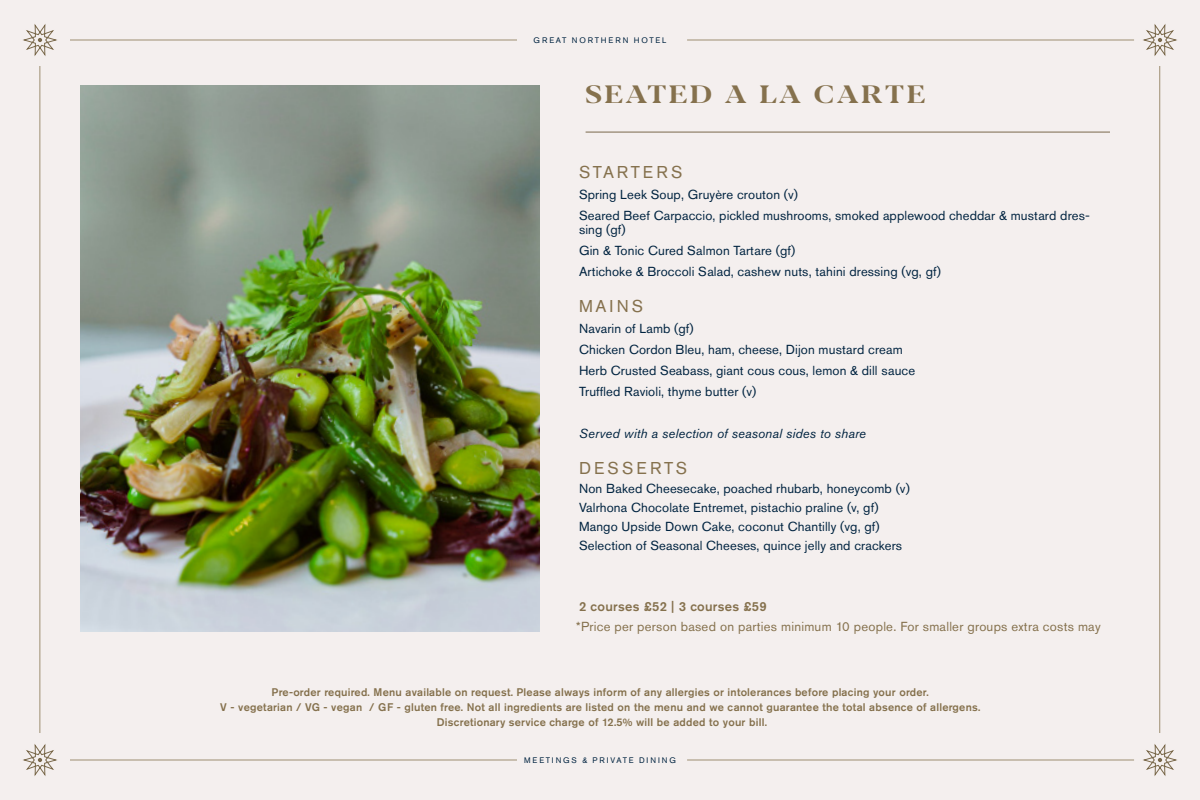
<style>
.page{position:relative;width:1200px;height:800px;background:#f4efee}
.page>*{position:absolute;margin:0;border:0;box-sizing:border-box;transform-origin:0 0}
.t1{font:700 25px "Blacker Pro Tit";letter-spacing:.1em;color:#85714d}
.Body{font:17px "Akzidenz Grotesk Pro";letter-spacing:.17em;color:#85714d}
.Body-2{font:13px/14px "Akzidenz Grotesk Pro";letter-spacing:.01em;color:#002340}
.t2{font:13px "Akzidenz Grotesk Pro";letter-spacing:.02em;color:#85714d}
.Body-3{font:italic 13px "Akzidenz Grotesk BE";letter-spacing:.01em;color:#002340}
.Body-4{font:500 13px "Akzidenz Grotesk Pro";letter-spacing:.02em;color:#85714d}
.t3{font:500 11px "Akzidenz Grotesk Pro";letter-spacing:.02em;color:#85714d}
.t4{font:8px "Akzidenz Grotesk Pro";letter-spacing:.23em;color:#002340}
</style>
<div class="page">
<svg style="left:1144px;top:25px;width:32px;height:30px"></svg>
<svg style="left:24px;top:25px;width:32px;height:30px"></svg>
<svg style="left:1144px;top:745px;width:32px;height:30px"></svg>
<svg style="left:24px;top:745px;width:32px;height:30px"></svg>
<hr style="left:1160px;top:66px;width:1px;height:667px;background:#9d8e71">
<hr style="left:40px;top:66px;width:1px;height:667px;background:#9d8e71">
<hr style="left:70px;top:40px;width:447px;height:1px;background:#9d8e71">
<hr style="left:70px;top:760px;width:447px;height:1px;background:#9d8e71">
<hr style="left:687px;top:40px;width:447px;height:1px;background:#9d8e71">
<hr style="left:687px;top:760px;width:447px;height:1px;background:#9d8e71">
<img style="left:80px;top:86px;width:460px;height:546px">
<hr style="left:586px;top:132px;width:524px;height:1px;background:#7a694b">
<p class="t4" style="left:534px;top:35px;width:134px">GREAT NORTHERN HOTEL</p>
<p class="t1" style="left:586px;top:76px;width:341px">SEATED A LA CARTE</p>
<p class="Body" style="left:579px;top:161px;width:105px">STARTERS</p>
<p class="Body-2" style="left:579px;top:188px;width:221px">Spring Leek Soup, Gruyère crouton (v)</p>
<p class="Body-2" style="left:579px;top:209px;width:512px">Seared Beef Carpaccio, pickled mushrooms, smoked applewood cheddar &amp; mustard dres&shy;sing (gf)</p>
<p class="Body-2" style="left:579px;top:244px;width:218px">Gin &amp; Tonic Cured Salmon Tartare (gf)</p>
<p class="Body-2" style="left:579px;top:265px;width:363px">Artichoke &amp; Broccoli Salad, cashew nuts, tahini dressing (vg, gf)</p>
<p class="Body" style="left:579px;top:295px;width:66px">MAINS</p>
<p class="Body-2" style="left:579px;top:322px;width:116px">Navarin of Lamb (gf)</p>
<p class="Body-2" style="left:579px;top:343px;width:325px">Chicken Cordon Bleu, ham, cheese, Dijon mustard cream</p>
<p class="Body-2" style="left:579px;top:364px;width:338px">Herb Crusted Seabass, giant cous cous, lemon &amp; dill sauce</p>
<p class="Body-2" style="left:579px;top:385px;width:179px">Truffled Ravioli, thyme butter (v)</p>
<p class="Body-3" style="left:579px;top:426px;width:289px">Served with a selection of seasonal sides to share</p>
<p class="Body" style="left:579px;top:457px;width:109px">DESSERTS</p>
<p class="Body-2" style="left:579px;top:482px;width:332px">Non Baked Cheesecake, poached rhubarb, honeycomb (v)</p>
<p class="Body-2" style="left:579px;top:501px;width:301px">Valrhona Chocolate Entremet, pistachio praline (v, gf)</p>
<p class="Body-2" style="left:579px;top:520px;width:302px">Mango Upside Down Cake, coconut Chantilly (vg, gf)</p>
<p class="Body-2" style="left:579px;top:539px;width:325px">Selection of Seasonal Cheeses, quince jelly and crackers</p>
<p class="Body-4" style="left:579px;top:598px;width:189px">2 courses £52 | 3 courses £59</p>
<p class="t2" style="left:576px;top:618px;width:526px">*Price per person based on parties minimum 10 people. For smaller groups extra costs may</p>
<p class="t3" style="left:272px;top:685px;width:659px">Pre-order required. Menu available on request. Please always inform of any allergies or intolerances before placing your order.</p>
<p class="t3" style="left:220px;top:700px;width:762px">V - vegetarian / VG - vegan / GF - gluten free. Not all ingredients are listed on the menu and we cannot guarantee the total absence of allergens.</p>
<p class="t3" style="left:437px;top:715px;width:332px">Discretionary service charge of 12.5% will be added to your bill.</p>
<p class="t4" style="left:524px;top:755px;width:153px">MEETINGS &amp; PRIVATE DINING</p>
</div>
